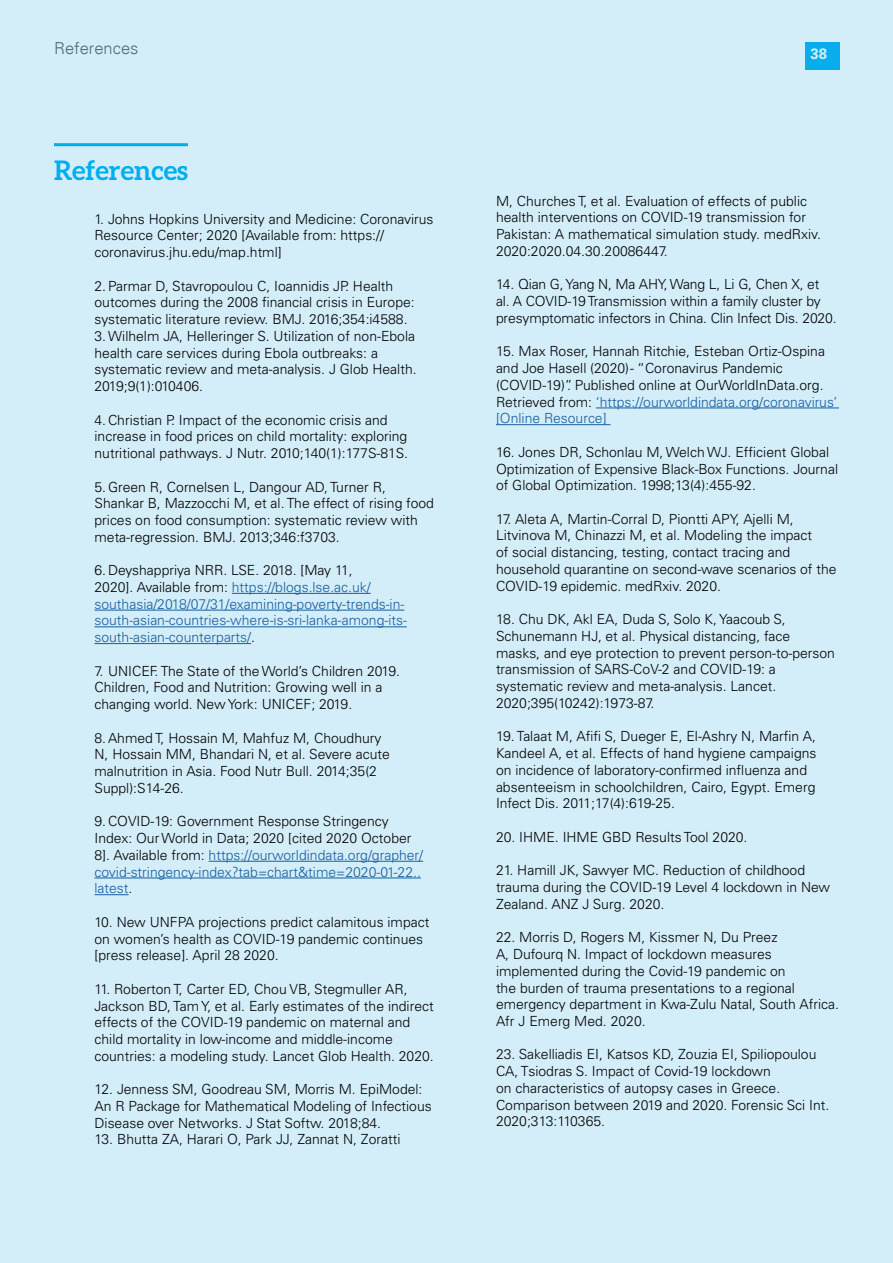
<style>
.page{position:relative;width:893px;height:1263px;background:#d4eef9}
.page>*{position:absolute;margin:0;border:0;box-sizing:border-box;transform-origin:0 0}
.t1{font:700 27px "Aleo";color:#00aeef}
.t2{font:300 16.5px "Univers";color:#5a5a5d}
.t3{font:700 15px "Univers LT Pro 65";color:#fff}
.t4{font:300 13.95px/16.8px "Univers LT Pro 45";color:#000}
.t5{font:300 13.95px/16.8px "Univers LT Pro 45";color:#175d9e}
.s1{color:#000}
.s2{color:#175d9e}
</style>
<div class="page">
<hr style="left:54px;top:143px;width:134px;height:3px;background:#00aeef">
<hr style="left:232px;top:593px;width:139px;height:1px;background:#175d9e">
<hr style="left:94px;top:610px;width:310px;height:1px;background:#175d9e">
<hr style="left:94px;top:626px;width:313px;height:1px;background:#175d9e">
<hr style="left:94px;top:643px;width:157px;height:1px;background:#175d9e">
<hr style="left:209px;top:861px;width:214px;height:1px;background:#175d9e">
<hr style="left:94px;top:878px;width:327px;height:1px;background:#175d9e">
<hr style="left:94px;top:894px;width:35px;height:1px;background:#175d9e">
<hr style="left:596px;top:408px;width:243px;height:1px;background:#175d9e">
<hr style="left:496px;top:424px;width:114px;height:1px;background:#175d9e">
<p class="t2" style="left:54px;top:38px;width:86px">References</p>
<p class="t3" style="left:810px;top:45px;width:18px">38</p>
<h1 class="t1" style="left:54px;top:154px;width:136px">References</h1>
<p class="t4" style="left:94px;top:210px;width:340px">1. Johns Hopkins University and Medicine: Coronavirus<br>Resource Center; 2020 [Available from: https:// coronavirus.jhu.edu/map.html]</p>
<p class="t4" style="left:94px;top:277px;width:324px">2.Parmar D, Stavropoulou C, Ioannidis JP. Health outcomes during the 2008 financial crisis in Europe: systematic literature review. BMJ. 2016;354:i4588.<br>3.Wilhelm JA, Helleringer S. Utilization of non-Ebola health care services during Ebola outbreaks: a systematic review and meta-analysis. J Glob Health.<br>2019;9(1):010406.</p>
<p class="t4" style="left:94px;top:411px;width:315px">4.Christian P. Impact of the economic crisis and increase in food prices on child mortality: exploring nutritional pathways. J Nutr. 2010;140(1):177S-81S.</p>
<p class="t4" style="left:94px;top:478px;width:341px">5.Green R, Cornelsen L, Dangour AD, Turner R, Shankar B, Mazzocchi M, et al. The effect of rising food prices on food consumption: systematic review with meta-regression. BMJ. 2013;346:f3703.</p>
<p class="t5" style="left:94px;top:562px;width:314px"><span class="s1">6.Deyshappriya NRR. LSE. 2018. [May 11,<br>2020]. Available from:</span> https://blogs.lse.ac.uk/ southasia/2018/07/31/examining-poverty-trends-in&shy;south-asian-countries-where-is-sri-lanka-among-its&shy;south-asian-counterparts/<span class="s1">.</span></p>
<p class="t4" style="left:94px;top:662px;width:307px">7. UNICEF. The State of the World’s Children 2019.<br>Children, Food and Nutrition: Growing well in a changing world. New York: UNICEF; 2019.</p>
<p class="t4" style="left:94px;top:729px;width:297px">8.Ahmed T, Hossain M, Mahfuz M, Choudhury N, Hossain MM, Bhandari N, et al. Severe acute malnutrition in Asia. Food Nutr Bull. 2014;35(2<br>Suppl):S14-26.</p>
<p class="t4" style="left:94px;top:813px;width:330px">9.COVID-19: Government Response Stringency Index: Our World in Data; 2020 [cited 2020 October 8]. Available from: <span class="s2">https://ourworldindata.org/grapher/ covid-stringency-index?tab=chart&amp;time=2020-01-22.. latest</span>.</p>
<p class="t4" style="left:94px;top:913px;width:336px">10. New UNFPA projections predict calamitous impact on women’s health as COVID-19 pandemic continues [press release]. April 28 2020.</p>
<p class="t4" style="left:94px;top:980px;width:341px">11. Roberton T, Carter ED, Chou VB, Stegmuller AR, Jackson BD, Tam Y, et al. Early estimates of the indirect effects of the COVID-19 pandemic on maternal and child mortality in low-income and middle-income countries: a modeling study. Lancet Glob Health. 2020.</p>
<p class="t4" style="left:94px;top:1081px;width:339px">12. Jenness SM, Goodreau SM, Morris M. EpiModel:<br>An R Package for Mathematical Modeling of Infectious<br>Disease over Networks. J Stat Softw. 2018;84.</p>
<p class="t4" style="left:94px;top:1131px;width:307px">13. Bhutta ZA, Harari O, Park JJ, Zannat N, Zoratti</p>
<p class="t4" style="left:496px;top:192px;width:326px">M, Churches T, et al. Evaluation of effects of public health interventions on COVID-19 transmission for Pakistan: A mathematical simulation study. medRxiv.<br>2020:2020.04.30.20086447.</p>
<p class="t4" style="left:496px;top:276px;width:342px">14. Qian G, Yang N, Ma AHY, Wang L, Li G, Chen X, et<br>al. A COVID-19 Transmission within a family cluster by presymptomatic infectors in China. Clin Infect Dis. 2020.</p>
<p class="t4" style="left:496px;top:343px;width:343px">15. Max Roser, Hannah Ritchie, Esteban Ortiz-Ospina and Joe Hasell (2020) - “Coronavirus Pandemic (COVID-19)”. Published online at OurWorldInData.org.<br>Retrieved from: <span class="s2">‘https://ourworldindata.org/coronavirus’ [Online Resource]</span></p>
<p class="t4" style="left:496px;top:443px;width:344px">16. Jones DR, Schonlau M, Welch WJ. Efficient Global<br>Optimization of Expensive Black-Box Functions. Journal of Global Optimization. 1998;13(4):455-92.</p>
<p class="t4" style="left:496px;top:510px;width:342px">17. Aleta A, Martin-Corral D, Piontti APY, Ajelli M, Litvinova M, Chinazzi M, et al. Modeling the impact<br>of social distancing, testing, contact tracing and household quarantine on second-wave scenarios of the COVID-19 epidemic. medRxiv. 2020.</p>
<p class="t4" style="left:496px;top:611px;width:340px">18. Chu DK, Akl EA, Duda S, Solo K, Yaacoub S, Schunemann HJ, et al. Physical distancing, face masks, and eye protection to prevent person-to-person transmission of SARS-CoV-2 and COVID-19: a systematic review and meta-analysis. Lancet.<br>2020;395(10242):1973-87.</p>
<p class="t4" style="left:496px;top:728px;width:322px">19. Talaat M, Afifi S, Dueger E, El-Ashry N, Marfin A, Kandeel A, et al. Effects of hand hygiene campaigns on incidence of laboratory-confirmed influenza and absenteeism in schoolchildren, Cairo, Egypt. Emerg Infect Dis. 2011;17(4):619-25.</p>
<p class="t4" style="left:496px;top:828px;width:253px">20. IHME. IHME GBD Results Tool 2020.</p>
<p class="t4" style="left:496px;top:862px;width:336px">21. Hamill JK, Sawyer MC. Reduction of childhood trauma during the COVID-19 Level 4 lockdown in New<br>Zealand. ANZ J Surg. 2020.</p>
<p class="t4" style="left:496px;top:929px;width:344px">22. Morris D, Rogers M, Kissmer N, Du Preez<br>A, Dufourq N. Impact of lockdown measures implemented during the Covid-19 pandemic on<br>the burden of trauma presentations to a regional emergency department in Kwa-Zulu Natal, South Africa.<br>Afr J Emerg Med. 2020.</p>
<p class="t4" style="left:496px;top:1046px;width:335px">23. Sakelliadis EI, Katsos KD, Zouzia EI, Spiliopoulou CA, Tsiodras S. Impact of Covid-19 lockdown<br>on characteristics of autopsy cases in Greece.<br>Comparison between 2019 and 2020. Forensic Sci Int.<br>2020;313:110365.</p>
</div>
